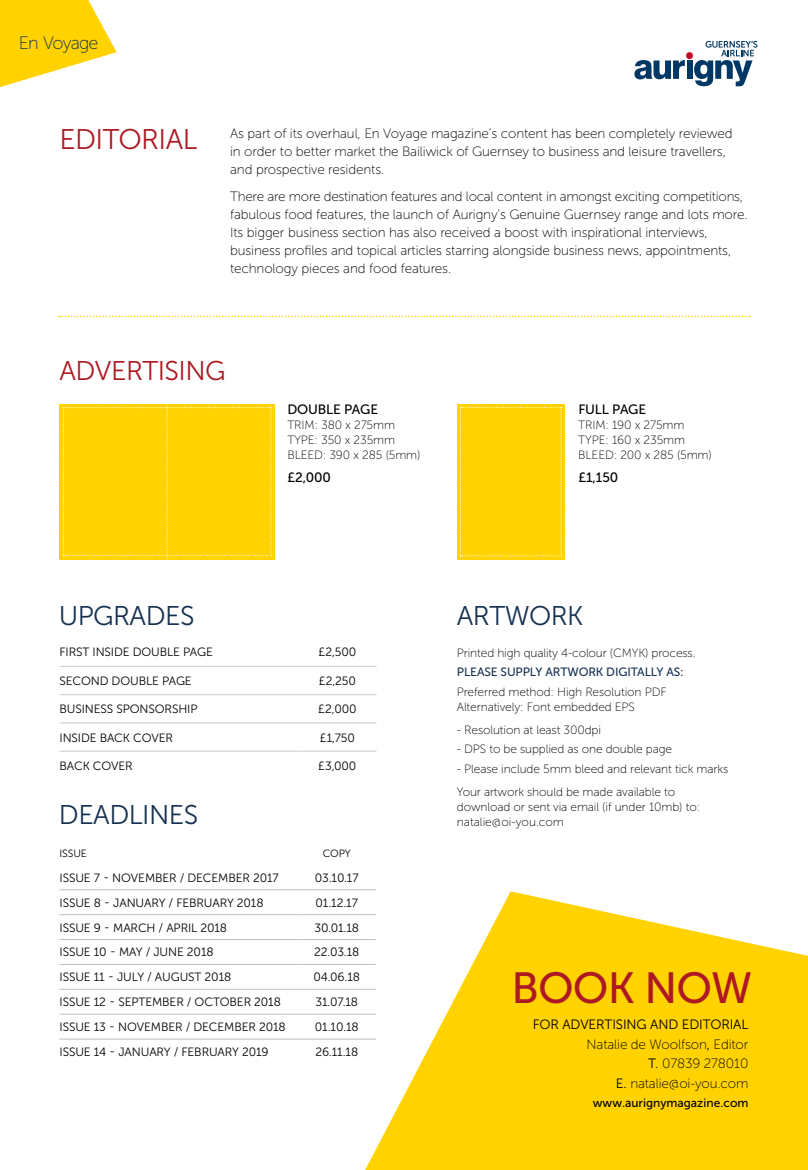
<style>
.page{position:relative;width:808px;height:1170px;background:#fff}
.page>*{position:absolute;margin:0;border:0;box-sizing:border-box;transform-origin:0 0}
.t1{font:43.5px "Museo Sans 500";letter-spacing:-.02em;color:#ad1923}
.t2{font:28.35px "Museo Sans 300";letter-spacing:-.02em;color:#ad1923}
.t3{font:27px "Museo Sans 300";letter-spacing:-.02em;color:#153152}
.t4{font:27px "Museo Sans 300";letter-spacing:-.02em;color:#ad1923}
.t5{font:18px "Museo Sans 100";letter-spacing:-.05em;color:#153152}
.t6{font:13.5px/18px "Museo Sans 100";letter-spacing:-.01em;color:#000}
.t7{font:13.5px "Museo Sans 500";letter-spacing:-.01em;color:#000}
.t8{font:13.5px "Museo Sans 300";letter-spacing:-.01em;color:#000}
.t9{font:12px/15px "Museo Sans 100";letter-spacing:-.01em;color:#000}
.t10{font:12px "Museo Sans 300";letter-spacing:-.01em;color:#000}
.t11{font:12px "Museo Sans 500";letter-spacing:-.01em;color:#153152}
.t12{font:12px "Museo Sans 500";color:#000}
.t13{font:10.5px "Museo Sans 300";letter-spacing:-.01em;color:#000}
.s1{font-family:"Museo Sans 300"}
</style>
<div class="page">
<svg style="left:365px;top:891px;width:443px;height:278px;fill:#ffd200"></svg>
<svg style="left:60px;top:404px;width:3px;height:155px"></svg>
<div style="left:167px;top:404px;width:108px;height:155px;background:#ffd200"></div>
<div style="left:63px;top:404px;width:209px;height:156px;background:#ffd200"></div>
<svg style="left:457px;top:404px;width:107px;height:155px"></svg>
<div style="left:460px;top:407px;width:102px;height:149px;background:#ffd200"></div>
<hr style="left:60px;top:665px;width:238px;height:2px;background:#d0d0d0">
<hr style="left:298px;top:665px;width:78px;height:2px;background:#d0d0d0">
<hr style="left:60px;top:694px;width:238px;height:1px;background:#d0d0d0">
<hr style="left:298px;top:694px;width:78px;height:1px;background:#d0d0d0">
<hr style="left:60px;top:722px;width:238px;height:1px;background:#d0d0d0">
<hr style="left:298px;top:722px;width:78px;height:1px;background:#d0d0d0">
<hr style="left:60px;top:750px;width:238px;height:1px;background:#d0d0d0">
<hr style="left:298px;top:750px;width:78px;height:1px;background:#d0d0d0">
<svg style="left:59px;top:316px;width:691px;height:1px"></svg>
<hr style="left:60px;top:889px;width:238px;height:1px;background:#bfbfbf">
<hr style="left:298px;top:889px;width:78px;height:1px;background:#bfbfbf">
<hr style="left:60px;top:914px;width:238px;height:1px;background:#bfbfbf">
<hr style="left:298px;top:914px;width:78px;height:1px;background:#bfbfbf">
<hr style="left:60px;top:939px;width:238px;height:1px;background:#bfbfbf">
<hr style="left:298px;top:939px;width:78px;height:1px;background:#bfbfbf">
<hr style="left:60px;top:963px;width:238px;height:1px;background:#bfbfbf">
<hr style="left:298px;top:963px;width:78px;height:1px;background:#bfbfbf">
<hr style="left:60px;top:988px;width:238px;height:1px;background:#bfbfbf">
<hr style="left:298px;top:988px;width:78px;height:1px;background:#bfbfbf">
<hr style="left:60px;top:1013px;width:238px;height:1px;background:#bfbfbf">
<hr style="left:298px;top:1013px;width:78px;height:1px;background:#bfbfbf">
<hr style="left:60px;top:1038px;width:238px;height:1px;background:#bfbfbf">
<hr style="left:298px;top:1038px;width:78px;height:1px;background:#bfbfbf">
<svg style="left:0;top:0;width:117px;height:87px"></svg>
<svg style="left:634px;top:60px;width:51px;height:19px"></svg>
<div style="left:686px;top:60px;width:6px;height:19px;background:#003865"></div>
<svg style="left:694px;top:41px;width:63px;height:45px"></svg>
<div style="left:686px;top:52px;width:7px;height:7px;background:#c10a27;border-radius:50%"></div>
<h3 class="t5" style="left:19px;top:33px;width:81px">En Voyage</h3>
<h2 class="t2" style="left:60px;top:124px;width:139px">EDITORIAL</h2>
<p class="t6" style="left:230px;top:125px;width:504px">As part of its overhaul, En Voyage magazine’s content has been completely reviewed in order to better market the Bailiwick of Guernsey to business and leisure travellers, and prospective residents.</p>
<p class="t6" style="left:230px;top:187px;width:519px">There are more destination features and local content in amongst exciting competitions, fabulous food features, the launch of Aurigny’s Genuine Guernsey range and lots more.<br>Its bigger business section has also received a boost with inspirational interviews, business profiles and topical articles starring alongside business news, appointments, technology pieces and food features.</p>
<h3 class="t4" style="left:60px;top:356px;width:168px">ADVERTISING</h3>
<p class="t7" style="left:287px;top:402px;width:92px">DOUBLE PAGE</p>
<p class="t9" style="left:287px;top:417px;width:135px">TRIM: 380 x 275mm<br>TYPE: 350 x 235mm<br>BLEED: 390 x 285 (5mm)</p>
<p class="t7" style="left:287px;top:470px;width:45px">£2,000</p>
<p class="t7" style="left:578px;top:402px;width:69px">FULL PAGE</p>
<p class="t9" style="left:578px;top:417px;width:135px">TRIM: 190 x 275mm<br>TYPE: 160 x 235mm<br>BLEED: 200 x 285 (5mm)</p>
<p class="t7" style="left:578px;top:470px;width:41px">£1,150</p>
<h3 class="t3" style="left:59px;top:601px;width:137px">UPGRADES</h3>
<p class="t10" style="left:60px;top:645px;width:155px">FIRST INSIDE DOUBLE PAGE</p>
<p class="t10" style="left:318px;top:645px;width:39px">£2,500</p>
<p class="t10" style="left:60px;top:674px;width:134px">SECOND DOUBLE PAGE</p>
<p class="t10" style="left:319px;top:674px;width:39px">£2,250</p>
<p class="t10" style="left:60px;top:702px;width:140px">BUSINESS SPONSORSHIP</p>
<p class="t10" style="left:318px;top:702px;width:40px">£2,000</p>
<p class="t10" style="left:60px;top:731px;width:115px">INSIDE BACK COVER</p>
<p class="t10" style="left:320px;top:731px;width:37px">£1,750</p>
<p class="t10" style="left:60px;top:759px;width:75px">BACK COVER</p>
<p class="t10" style="left:318px;top:759px;width:40px">£3,000</p>
<h3 class="t3" style="left:59px;top:800px;width:141px">DEADLINES</h3>
<p class="t13" style="left:60px;top:847px;width:29px">ISSUE</p>
<p class="t13" style="left:323px;top:847px;width:30px">COPY</p>
<p class="t10" style="left:60px;top:871px;width:221px">ISSUE 7 - NOVEMBER / DECEMBER 2017</p>
<p class="t10" style="left:315px;top:871px;width:45px">03.10.17</p>
<p class="t10" style="left:60px;top:896px;width:206px">ISSUE 8 - JANUARY / FEBRUARY 2018</p>
<p class="t10" style="left:316px;top:896px;width:44px">01.12.17</p>
<p class="t10" style="left:60px;top:920px;width:169px">ISSUE 9 - MARCH / APRIL 2018</p>
<p class="t10" style="left:314px;top:920px;width:46px">30.01.18</p>
<p class="t10" style="left:60px;top:945px;width:156px">ISSUE 10 - MAY / JUNE 2018</p>
<p class="t10" style="left:314px;top:945px;width:47px">22.03.18</p>
<p class="t10" style="left:60px;top:970px;width:173px">ISSUE 11 - JULY / AUGUST 2018</p>
<p class="t10" style="left:314px;top:970px;width:48px">04.06.18</p>
<p class="t10" style="left:60px;top:995px;width:223px">ISSUE 12 - SEPTEMBER / OCTOBER 2018</p>
<p class="t10" style="left:315px;top:995px;width:44px">31.07.18</p>
<p class="t10" style="left:60px;top:1020px;width:228px">ISSUE 13 - NOVEMBER / DECEMBER 2018</p>
<p class="t10" style="left:315px;top:1020px;width:45px">01.10.18</p>
<p class="t10" style="left:60px;top:1045px;width:211px">ISSUE 14 - JANUARY / FEBRUARY 2019</p>
<p class="t10" style="left:315px;top:1045px;width:44px">26.11.18</p>
<h3 class="t3" style="left:457px;top:601px;width:128px">ARTWORK</h3>
<p class="t9" style="left:457px;top:645px;width:240px">Printed high quality 4-colour (CMYK) process.</p>
<p class="t11" style="left:457px;top:665px;width:228px">PLEASE SUPPLY ARTWORK DIGITALLY AS:</p>
<p class="t9" style="left:457px;top:684px;width:211px">Preferred method: High Resolution PDF<br>Alternatively: Font embedded EPS</p>
<p class="t9" style="left:457px;top:722px;width:146px">- Resolution at least 300dpi</p>
<p class="t9" style="left:457px;top:741px;width:217px">- DPS to be supplied as one double page</p>
<p class="t9" style="left:457px;top:756px;width:273px;line-height:23.5px">- Please include 5mm bleed and relevant tick marks<br>Your artwork should be made available to</p>
<p class="t9" style="left:457px;top:799px;width:245px">download or sent via email (if under 10mb) to: natalie@oi-you.com</p>
<h1 class="t1" style="left:511px;top:963px;width:242px">BOOK NOW</h1>
<p class="t8" style="left:533px;top:1017px;width:217px">FOR ADVERTISING AND EDITORIAL</p>
<p class="t6" style="left:586px;top:1034px;width:163px;line-height:19.5px;text-align:right">Natalie de Woolfson<span class="s1">,</span> Editor<br><span class="s1">T.</span> 07839 278010<br><span class="s1">E.</span> natalie@oi-you.com</p>
<p class="t12" style="left:593px;top:1096px;width:157px">www.aurignymagazine.com</p>
</div>
